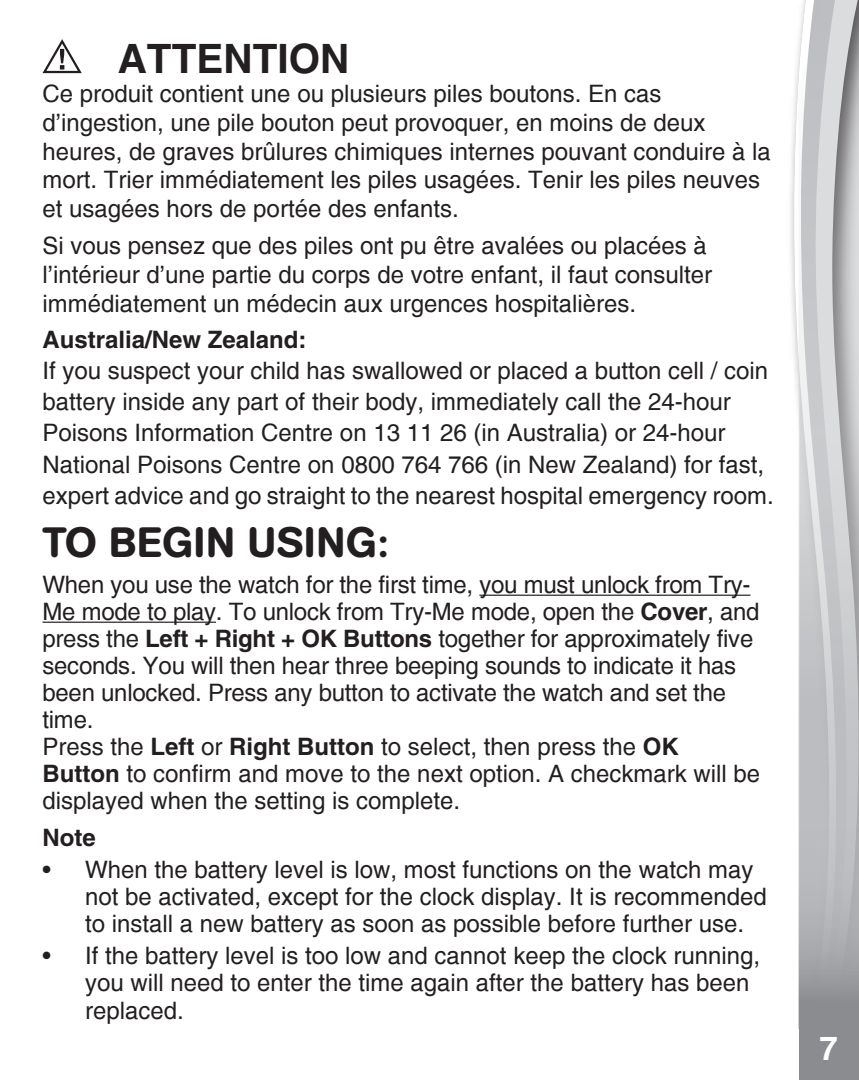
<style>
.page{position:relative;width:859px;height:1080px;background:#fff}
.page>*{position:absolute;margin:0;border:0;box-sizing:border-box;transform-origin:0 0}
.Headline{font:500 42px "AG Book Rounded";letter-spacing:.02em;color:#231f20}
.point{font:700 40.5px "Helvetica";color:#231f20}
.t1{font:700 33px "Helvetica";color:#fff}
.point-2{font:24px/27px "Helvetica";color:#231f20}
.Subhead_1{font:24px/28.8px "Helvetica";color:#231f20}
.Headline-2{font:24px/27px "Helvetica";letter-spacing:-.01em;color:#231f20}
.point-3{font:700 24px "Helvetica";color:#231f20}
.s1{font-weight:700}
</style>
<div class="page">
<svg style="left:793px;top:46px;width:6px;height:983px"></svg>
<svg style="left:799px;top:0;width:60px;height:1080px;background:#bebfc1"></svg>
<hr style="left:479px;top:595px;width:271px;height:1px;background:#231f20">
<hr style="left:42px;top:622px;width:174px;height:1px;background:#231f20">
<svg style="left:42px;top:39px;width:40px;height:35px"></svg>
<p class="point" style="left:118px;top:34px;width:233px">ATTENTION</p>
<p class="Subhead_1" style="left:42px;top:79px;width:730px">Ce produit contient une ou plusieurs piles boutons. En cas d’ingestion, une pile bouton peut provoquer, en moins de deux heures, de graves brûlures chimiques internes pouvant conduire à la mort. Trier immédiatement les piles usagées. Tenir les piles neuves et usagées hors de portée des enfants.</p>
<p class="Subhead_1" style="left:42px;top:232px;width:671px">Si vous pensez que des piles ont pu être avalées ou placées à l’intérieur d’une partie du corps de votre enfant, il faut consulter immédiatement un médecin aux urgences hospitalières.</p>
<p class="point-3" style="left:42px;top:324px;width:266px">Australia/New Zealand:</p>
<p class="point-2" style="left:42px;top:357px;width:727px">If you suspect your child has swallowed or placed a button cell / coin</p>
<p class="point-2" style="left:42px;top:388px;width:690px">battery inside any part of their body, immediately call the 24-hour</p>
<p class="point-2" style="left:42px;top:420px;width:684px">Poisons Information Centre on 13 11 26 (in Australia) or 24-hour</p>
<p class="point-2" style="left:42px;top:451px;width:723px">National Poisons Centre on 0800 764 766 (in New Zealand) for fast,</p>
<p class="point-2" style="left:42px;top:482px;width:733px">expert advice and go straight to the nearest hospital emergency room.</p>
<p class="Headline" style="left:42px;top:518px;width:347px">TO BEGIN USING:</p>
<p class="Headline-2" style="left:42px;top:571px;width:719px">When you use the watch for the first time, you must unlock from Try-Me mode to play. To unlock from Try-Me mode, open the <span class="s1">Cover</span>, and press the <span class="s1">Left + Right + OK Buttons</span> together for approximately five seconds. You will then hear three beeping sounds to indicate it has been unlocked. Press any button to activate the watch and set the time.</p>
<p class="point-2" style="left:42px;top:733px;width:719px">Press the <span class="s1">Left</span> or <span class="s1">Right Button</span> to select, then press the <span class="s1">OK<br>Button</span> to confirm and move to the next option. A checkmark will be displayed when the setting is complete.</p>
<p class="point-3" style="left:42px;top:823px;width:55px">Note</p>
<p class="point-2" style="left:85px;top:857px;width:683px;text-indent:-43px">• When the battery level is low, most functions on the watch may not be activated, except for the clock display. It is recommended to install a new battery as soon as possible before further use.</p>
<p class="point-2" style="left:85px;top:941px;width:677px;line-height:27.9px;text-indent:-43px">• If the battery level is too low and cannot keep the clock running, you will need to enter the time again after the battery has been replaced.</p>
<h3 class="t1" style="left:820px;top:1025px;width:25px">7 <sup>7</sup>7</h3>
</div>
